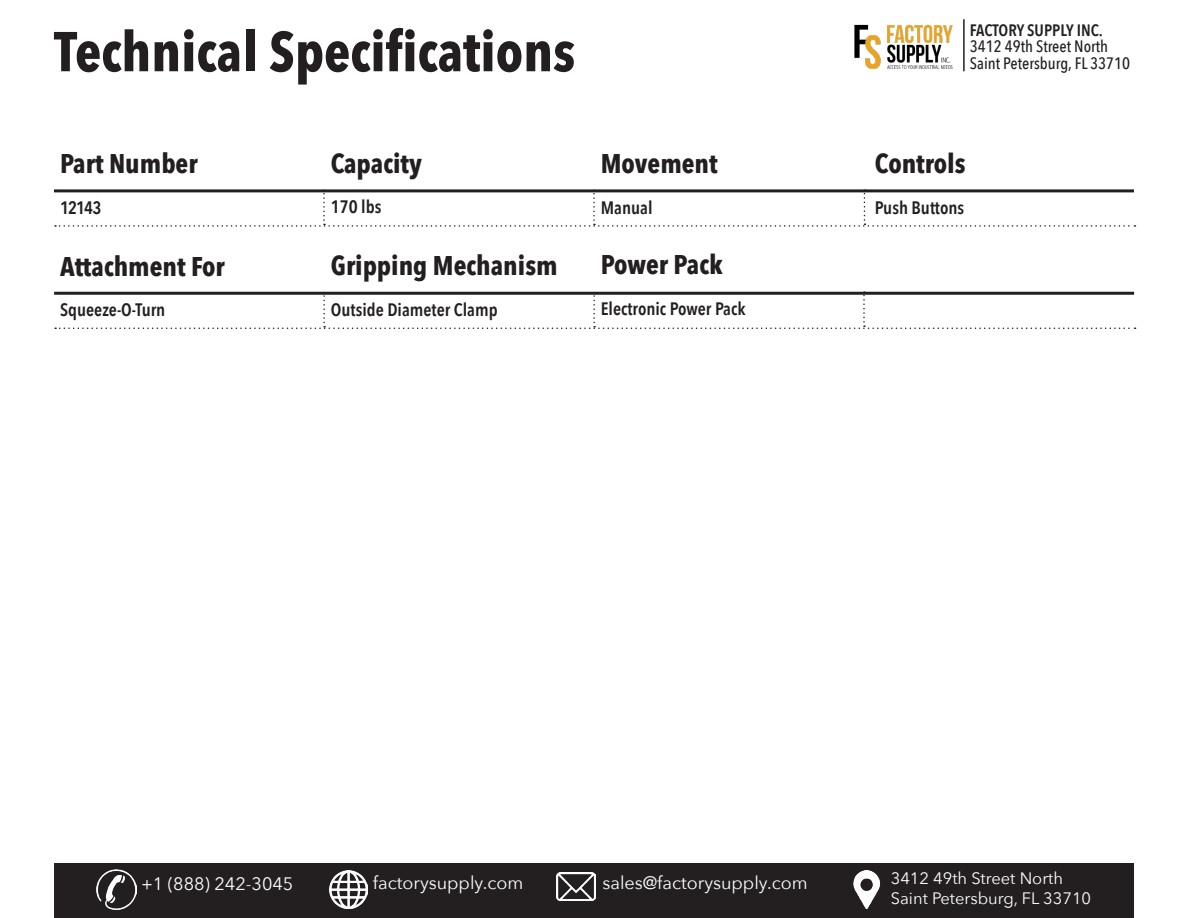
<style>
.page{position:relative;width:1188px;height:918px;background:#fff}
.page>*{position:absolute;margin:0;border:0;box-sizing:border-box;transform-origin:0 0}
.t1{font:700 55.5px "Avenir Next Condensed";color:#231f20}
.t2{font:700 27px "Avenir Next Condensed";color:#231f20}
.t3{font:600 18px "Avenir Next Condensed";color:#231f20}
.t4{font:18px "Avenir Next";color:#fff}
.t5{font:500 16.5px/16.5px "Avenir Next Condensed";color:#231f20}
.t6{font:16.5px/19.8px "Avenir Next";color:#fff}
.t7{font:600 16.5px "Avenir Next Condensed";color:#231f20}
</style>
<div class="page">
<img style="left:854px;top:24px;width:99px;height:45px">
<hr style="left:963px;top:19px;width:2px;height:52px;background:#231f20">
<div style="left:54px;top:864px;width:1080px;height:54px;background:#231f20"></div>
<img style="left:97px;top:870px;width:39px;height:39px">
<img style="left:329px;top:870px;width:39px;height:39px">
<img style="left:556px;top:872px;width:40px;height:29px">
<img style="left:853px;top:870px;width:27px;height:39px">
<hr style="left:54px;top:189px;width:1080px;height:3px;background:#231f20">
<svg style="left:55px;top:192px;width:1080px;height:35px"></svg>
<svg style="left:55px;top:291px;width:1081px;height:38px"></svg>
<h1 class="t1" style="left:54px;top:18px;width:523px">Technical Specifications</h1>
<p class="t7" style="left:970px;top:16px;width:135px">FACTORY SUPPLY INC.</p>
<p class="t5" style="left:970px;top:38px;width:162px">3412 49th Street North<br>Saint Petersburg, FL 33710</p>
<h2 class="t2" style="left:60px;top:147px;width:139px">Part Number</h2>
<p class="t3" style="left:60px;top:192px;width:43px">12143</p>
<h2 class="t2" style="left:60px;top:250px;width:166px">Attachment For</h2>
<p class="t3" style="left:60px;top:295px;width:107px">Squeeze-O-Turn</p>
<h2 class="t2" style="left:331px;top:146px;width:93px">Capacity</h2>
<p class="t3" style="left:331px;top:191px;width:52px">170 lbs</p>
<h2 class="t2" style="left:331px;top:249px;width:228px">Gripping Mechanism</h2>
<p class="t3" style="left:331px;top:294px;width:168px">Outside Diameter Clamp</p>
<h2 class="t2" style="left:601px;top:147px;width:118px">Movement</h2>
<p class="t3" style="left:601px;top:192px;width:53px">Manual</p>
<h2 class="t2" style="left:601px;top:248px;width:123px">Power Pack</h2>
<p class="t3" style="left:601px;top:293px;width:146px">Electronic Power Pack</p>
<h2 class="t2" style="left:875px;top:147px;width:92px">Controls</h2>
<p class="t3" style="left:875px;top:192px;width:91px">Push Buttons</p>
<p class="t4" style="left:141px;top:868px;width:154px">+1 (888) 242-3045</p>
<p class="t4" style="left:373px;top:868px;width:152px">factorysupply.com</p>
<p class="t4" style="left:602px;top:868px;width:207px">sales@factorysupply.com</p>
<p class="t6" style="left:891px;top:867px;width:202px">3412 49th Street North<br>Saint Petersburg, FL 33710</p>
</div>
